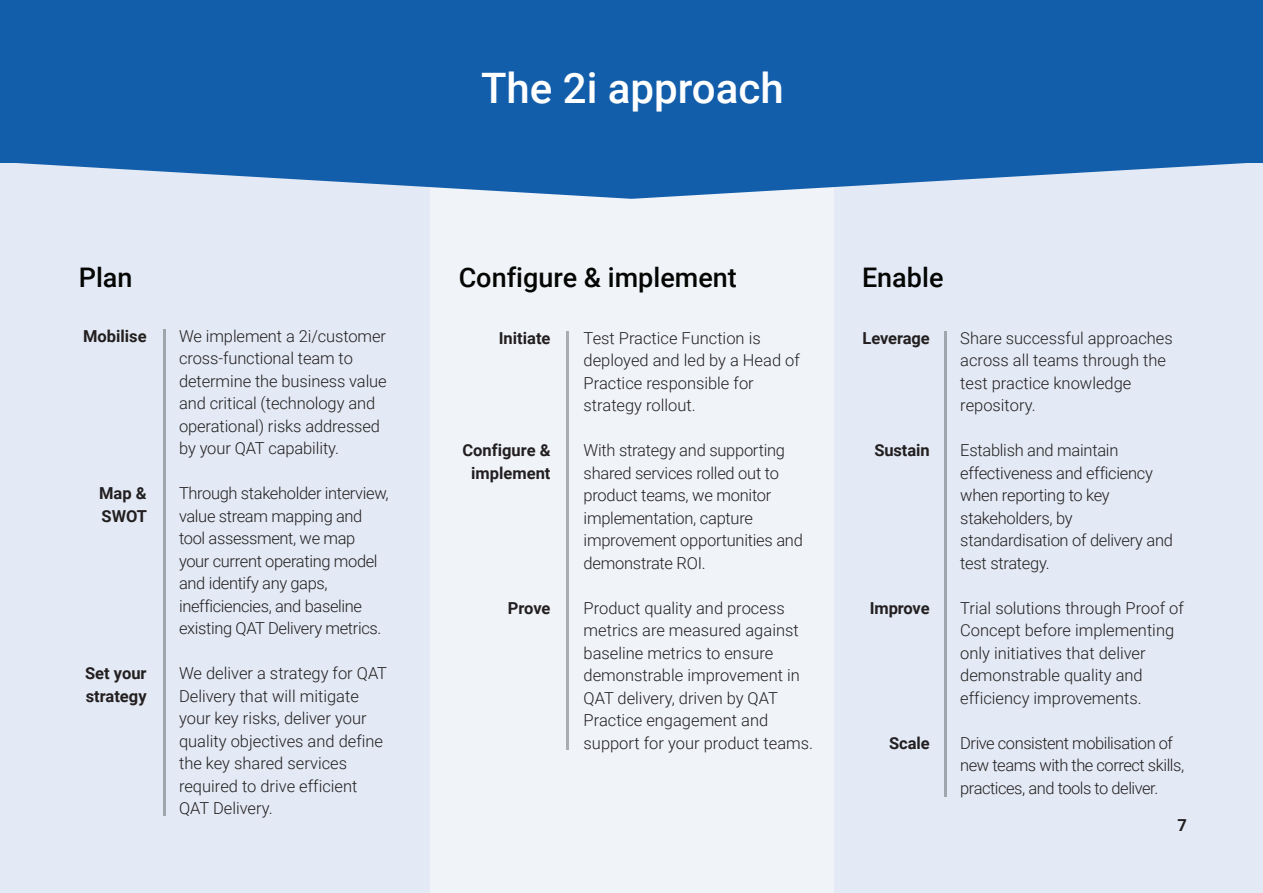
<style>
.page{position:relative;width:1263px;height:893px;background:#fff}
.page>*{position:absolute;margin:0;border:0;box-sizing:border-box;transform-origin:0 0}
.t1{font:500 42px "Roboto";color:#fff}
.t2{font:500 27px "Roboto";color:#050604}
.t3{font:300 16.5px/22.5px "Roboto";letter-spacing:-.005em;color:#231f20}
.t4{font:700 16.5px/22.5px "Roboto";color:#231f20}
.t5{font:300 16.5px/22.5px "Roboto";letter-spacing:-.03em;color:#231f20}
</style>
<div class="page">
<div style="left:0;top:159px;width:1263px;height:734px;background:#e3eaf5"></div>
<div style="left:431px;top:174px;width:403px;height:719px;background:#f0f4f9"></div>
<div style="left:0;top:0;width:1263px;height:163px;background:#135eab"></div>
<hr style="left:945px;top:331px;width:2px;height:466px;background:#050604">
<hr style="left:164px;top:329px;width:2px;height:487px;background:#050604">
<hr style="left:567px;top:331px;width:2px;height:418px;background:#050604">
<svg style="left:17px;top:163px;width:1229px;height:36px"></svg>
<h2 class="t2" style="left:79px;top:259px;width:55px">Plan</h2>
<p class="t4" style="left:83px;top:324px;width:65px">Mobilise</p>
<p class="t4" style="left:99px;top:481px;width:50px">Map &amp;<br>SWOT</p>
<p class="t4" style="left:85px;top:661px;width:63px">Set your strategy</p>
<p class="t3" style="left:179px;top:324px;width:209px">We implement a 2i/customer cross-functional team to determine the business value and critical (technology and operational) risks addressed by your QAT capability.</p>
<p class="t3" style="left:179px;top:481px;width:211px">Through stakeholder interview, value stream mapping and tool assessment, we map your current operating model and identify any gaps, inefficiencies, and baseline existing QAT Delivery metrics.</p>
<p class="t3" style="left:179px;top:661px;width:210px">We deliver a strategy for QAT<br>Delivery that will mitigate your key risks, deliver your quality objectives and define the key shared services required to drive efficient<br>QAT Delivery.</p>
<h1 class="t1" style="left:481px;top:59px;width:304px">The 2i approach</h1>
<h2 class="t2" style="left:459px;top:259px;width:280px">Configure &amp; implement</h2>
<h2 class="t2" style="left:862px;top:259px;width:83px">Enable</h2>
<p class="t4" style="left:499px;top:326px;width:53px">Initiate</p>
<p class="t4" style="left:462px;top:438px;width:90px;text-align:center">Configure &amp; implement</p>
<p class="t4" style="left:508px;top:596px;width:44px">Prove</p>
<p class="t3" style="left:584px;top:326px;width:218px">Test Practice Function is deployed and led by a Head of<br>Practice responsible for strategy rollout.</p>
<p class="t3" style="left:584px;top:438px;width:221px">With strategy and supporting shared services rolled out to product teams, we monitor implementation, capture improvement opportunities and demonstrate ROI.</p>
<p class="t3" style="left:584px;top:596px;width:231px">Product quality and process metrics are measured against baseline metrics to ensure demonstrable improvement in<br>QAT delivery, driven by QAT<br>Practice engagement and support for your product teams.</p>
<p class="t4" style="left:862px;top:326px;width:69px">Leverage</p>
<p class="t4" style="left:874px;top:438px;width:57px">Sustain</p>
<p class="t4" style="left:870px;top:596px;width:61px">Improve</p>
<p class="t4" style="left:889px;top:731px;width:42px">Scale</p>
<p class="t3" style="left:960px;top:326px;width:214px">Share successful approaches across all teams through the test practice knowledge repository.</p>
<p class="t3" style="left:960px;top:438px;width:214px">Establish and maintain effectiveness and efficiency when reporting to key stakeholders, by standardisation of delivery and test strategy.</p>
<p class="t3" style="left:960px;top:596px;width:225px">Trial solutions through Proof of<br>Concept before implementing only initiatives that deliver demonstrable quality and efficiency improvements.</p>
<p class="t5" style="left:960px;top:731px;width:225px">Drive consistent mobilisation of new teams with the correct skills, practices, and tools to deliver.</p>
<p class="t4" style="left:1177px;top:813px;width:11px">7</p>
</div>
